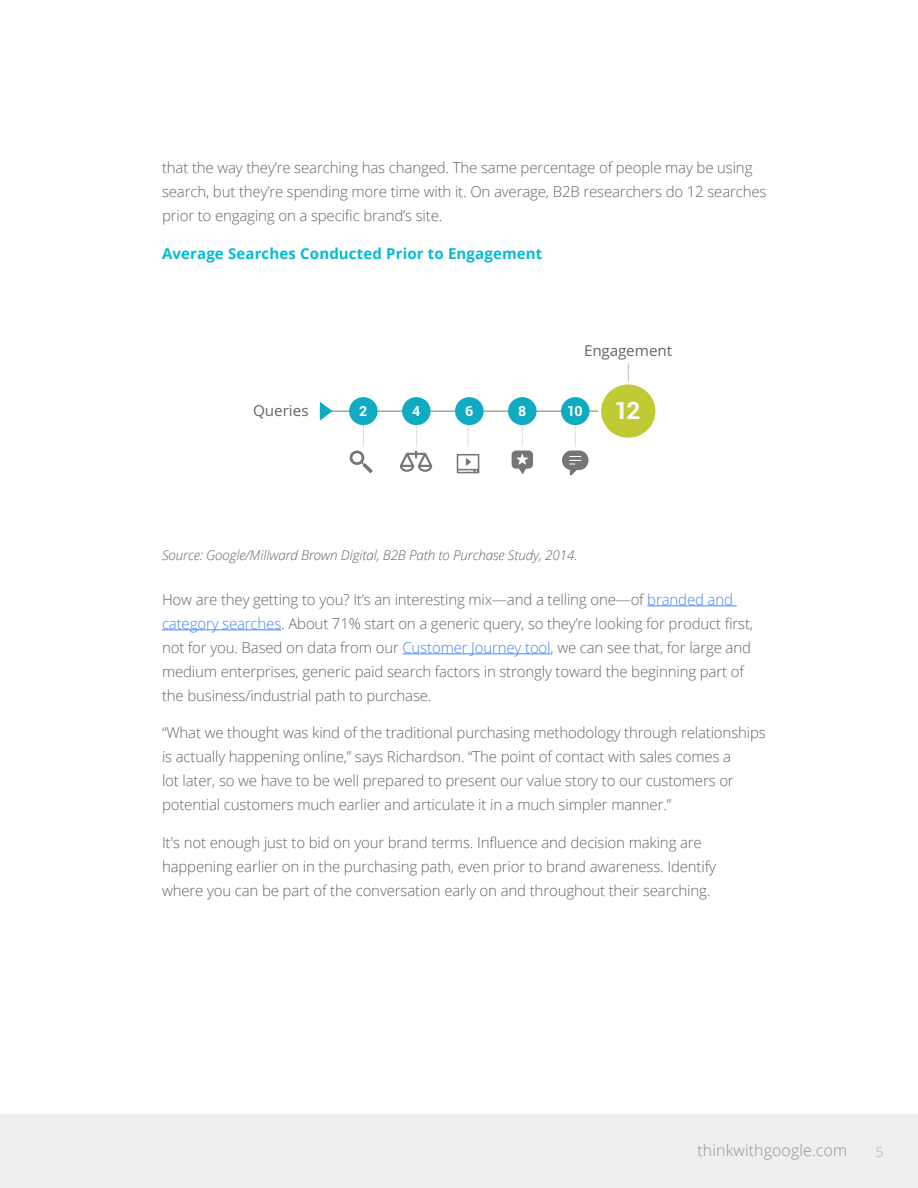
<style>
.page{position:relative;width:918px;height:1188px;background:#fff}
.page>*{position:absolute;margin:0;border:0;box-sizing:border-box;transform-origin:0 0}
.t1{font:700 24px "Roboto";color:#fff}
.t2{font:300 15.75px "Open Sans";letter-spacing:.01em;color:#666766}
.Bold_Header{font:300 15px/24px "Open Sans";letter-spacing:-.01em;color:#656565}
.Bold_Header-2{font:700 15px "Open Sans";letter-spacing:.01em;color:#00bcd4}
.t3{font:15px "Open Sans";letter-spacing:-.005em;color:#646565}
.t4{font:14.25px "Open Sans";color:#c9c9c9}
.t5{font:700 13.95px "Roboto";color:#fff}
.Bold_Header-3{font:italic 300 13.5px "Open Sans";letter-spacing:-.01em;color:#656565}
.s1{color:#4285f4}
</style>
<div class="page">
<div style="left:0;top:1114px;width:918px;height:74px;background:#f0eff0"></div>
<hr style="left:647px;top:605px;width:90px;height:1px;background:#4285f4">
<hr style="left:162px;top:629px;width:119px;height:1px;background:#4285f4">
<hr style="left:402px;top:653px;width:149px;height:1px;background:#4285f4">
<hr style="left:320px;top:411px;width:303px;height:1px;background:#767575">
<svg style="left:320px;top:402px;width:13px;height:19px"></svg>
<div style="left:349px;top:397px;width:29px;height:28px;background:#0fabc1;border-radius:50%"></div>
<div style="left:402px;top:397px;width:29px;height:28px;background:#0fabc1;border-radius:50%"></div>
<div style="left:455px;top:397px;width:29px;height:28px;background:#0fabc1;border-radius:50%"></div>
<div style="left:508px;top:397px;width:29px;height:28px;background:#0fabc1;border-radius:50%"></div>
<div style="left:561px;top:397px;width:29px;height:28px;background:#0fabc1;border-radius:50%"></div>
<svg style="left:598px;top:363px;width:58px;height:75px"></svg>
<svg style="left:350px;top:413px;width:239px;height:62px"></svg>
<p class="Bold_Header" style="left:162px;top:156px;width:606px">that the way they’re searching has changed. The same percentage of people may be using search, but they’re spending more time with it. On average, B2B researchers do 12 searches prior to engaging on a specific brand’s site.</p>
<p class="Bold_Header-2" style="left:162px;top:243px;width:382px">Average Searches Conducted Prior to Engagement</p>
<p class="t3" style="left:253px;top:400px;width:57px">Queries</p>
<p class="t3" style="left:584px;top:340px;width:90px">Engagement</p>
<p class="t5" style="left:359px;top:401px;width:10px">2</p>
<p class="t5" style="left:412px;top:401px;width:10px">4</p>
<p class="t5" style="left:465px;top:401px;width:10px">6</p>
<p class="t5" style="left:518px;top:401px;width:10px">8</p>
<p class="t5" style="left:567px;top:401px;width:17px">10</p>
<p class="t1" style="left:615px;top:394px;width:28px">12</p>
<p class="Bold_Header-3" style="left:162px;top:546px;width:417px">Source: Google/Millward Brown Digital, B2B Path to Purchase Study, 2014.</p>
<p class="Bold_Header" style="left:162px;top:587px;width:593px">How are they getting to you? It’s an interesting mix—and a telling one—of <span class="s1">branded and category searches</span>. About 71% start on a generic query, so they’re looking for product first, not for you. Based on data from our <span class="s1">Customer Journey tool</span>, we can see that, for large and medium enterprises, generic paid search factors in strongly toward the beginning part of the business/industrial path to purchase.</p>
<p class="Bold_Header" style="left:162px;top:720px;width:605px">“What we thought was kind of the traditional purchasing methodology through relationships is actually happening online,” says Richardson. “The point of contact with sales comes a<br>lot later, so we have to be well prepared to present our value story to our customers or potential customers much earlier and articulate it in a much simpler manner.”</p>
<p class="Bold_Header" style="left:162px;top:830px;width:555px">It's not enough just to bid on your brand terms. Influence and decision making are happening earlier on in the purchasing path, even prior to brand awareness. Identify where you can be part of the conversation early on and throughout their searching.</p>
<p class="t2" style="left:698px;top:1140px;width:151px">thinkwithgoogle.com</p>
<p class="t4" style="left:876px;top:1142px;width:10px">5</p>
</div>
